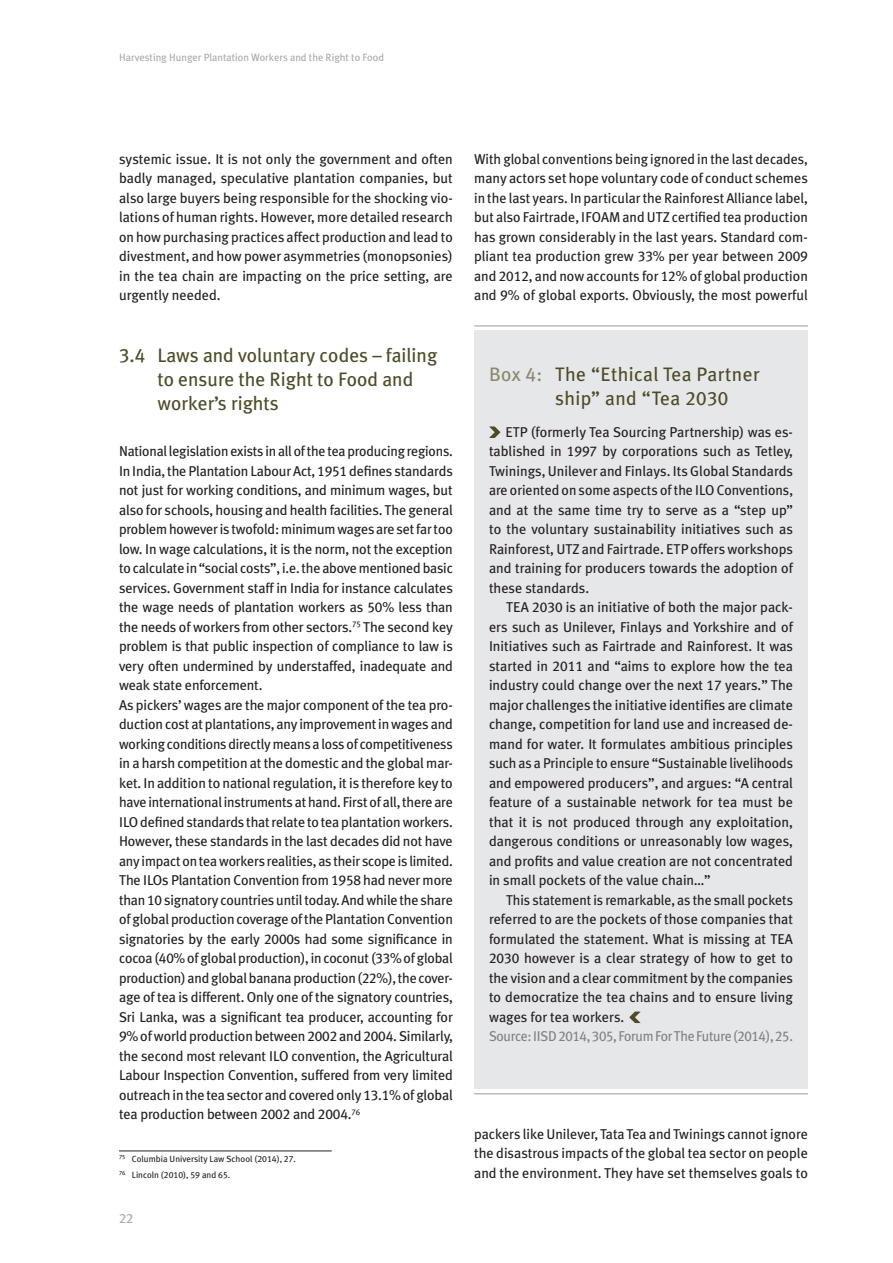
<style>
.page{position:relative;width:893px;height:1263px;background:#fff}
.page>*{position:absolute;margin:0;border:0;box-sizing:border-box;transform-origin:0 0}
.t1{font:19.5px/24px "Meta Plus";color:#4e4c27}
.t2{font:19.5px/24px "Meta Plus";letter-spacing:.02em;color:#4e4c27}
.t3{font:14.25px/19.5px "Meta Plus";letter-spacing:-.01em;color:#231f20;text-align:justify}
.t4{font:13.5px "Meta Plus Book Caps";color:#a8a9ad}
.t5{font:10.5px "Meta Plus";color:#a8a9ad}
.t6{font:9px/16.2px "Meta Plus";color:#231f20}
.s1{font-family:"Meta Plus Book Caps"}
.s2{color:#8b896b}
.s3{font-family:"Meta Plus Book Caps";color:#8b896b}
.s4{color:#808285}
.s5{font-family:"Meta Plus Book Caps";color:#808285}
</style>
<div class="page">
<hr style="left:474px;top:325px;width:334px;height:2px;background:#a8a9ad">
<div style="left:474px;top:331px;width:334px;height:758px;background:#e6e7e9"></div>
<svg style="left:489px;top:426px;width:11px;height:12px"></svg>
<svg style="left:629px;top:1011px;width:12px;height:12px"></svg>
<hr style="left:119px;top:1150px;width:213px;height:1px;background:#231f20">
<hr style="left:474px;top:1093px;width:334px;height:1px;background:#a8a9ad">
<p class="t5" style="left:119px;top:54px;width:267px">Harvesting Hunger Plantation Workers and the Right to Food</p>
<p class="t3" style="left:119px;top:150px;width:335px">systemic issue. It is not only the government and often badly managed, speculative plantation companies, but also large buyers being responsible for the shocking vio&shy;lations of human rights. However, more detailed research on how purchasing practices affect production and lead to divestment, and how power asymmetries (monopsonies) in the tea chain are impacting on the price setting, are urgently needed.</p>
<h1 class="t1" style="left:157px;top:344px;width:281px;text-indent:-38px"><span class="s1">3.4</span> Laws and voluntary codes – failing to ensure the Right to Food and worker’s rights</h1>
<p class="t3" style="left:119px;top:443px;width:335px;text-align:left">National legislation exists in all of the tea producing regions.<br>In India, the Plantation Labour Act, <span class="s1">1951</span> defines standards not just for working conditions, and minimum wages, but also for schools, housing and health facilities. The general problem however is twofold: minimum wages are set far too low. In wage calculations, it is the norm, not the exception to calculate in “social costs”, i.e. the above mentioned basic services. Government staff in India for instance calculates the wage needs of plantation workers as <span class="s1">50</span>% less than the needs of workers from other sectors.<sup>75</sup> The second key problem is that public inspection of compliance to law is very often undermined by understaffed, inadequate and weak state enforcement.<br>As pickers’ wages are the major component of the tea pro&shy;duction cost at plantations, any improvement in wages and working conditions directly means a loss of competitiveness in a harsh competition at the domestic and the global mar&shy;ket. In addition to national regulation, it is therefore key to have international instruments at hand. First of all, there are ILO defined standards that relate to tea plantation workers.<br>However, these standards in the last decades did not have any impact on tea workers realities, as their scope is limited.<br>The ILOs Plantation Convention from <span class="s1">1958</span> had never more than <span class="s1">10</span> signatory countries until today. And while the share of global production coverage of the Plantation Convention signatories by the early <span class="s1">2000</span>s had some significance in cocoa (<span class="s1">40</span>% of global production), in coconut (<span class="s1">33</span>% of global production) and global banana production (<span class="s1">22</span>%), the cover&shy;age of tea is different. Only one of the signatory countries, Sri Lanka, was a significant tea producer, accounting for <span class="s1">9</span>% of world production between <span class="s1">2002</span> and <span class="s1">2004</span>. Similarly, the second most relevant ILO convention, the Agricultural Labour Inspection Convention, suffered from very limited outreach in the tea sector and covered only <span class="s1">13</span>.<span class="s1">1</span>% of global tea production between <span class="s1">2002</span> and <span class="s1">2004</span>.<sup>76</sup></p>
<p class="t6" style="left:119px;top:1151px;width:178px"><sup>75</sup> Columbia University Law School (<span class="s1">2014</span>), <span class="s1">27.<br></span><sup>76</sup> Lincoln (<span class="s1">2010</span>), <span class="s1">59</span> and <span class="s1">65</span>.</p>
<p class="t4" style="left:119px;top:1210px;width:16px">22</p>
<p class="t3" style="left:474px;top:150px;width:335px">With global conventions being ignored in the last decades, many actors set hope voluntary code of conduct schemes in the last years. In particular the Rainforest Alliance label, but also Fairtrade, IFOAM and UTZ certified tea production has grown considerably in the last years. Standard com&shy;pliant tea production grew <span class="s1">33</span>% per year between <span class="s1">2009 </span>and <span class="s1">2012</span>, and now accounts for <span class="s1">12</span>% of global production and <span class="s1">9</span>% of global exports. Obviously, the most powerful</p>
<h1 class="t2" style="left:555px;top:364px;width:206px;text-indent:-66px"><span class="s2">Box</span> <span class="s3">4</span><span class="s2">:</span> The “Ethical Tea Partner ship” and “Tea <span class="s1">2030</span></h1>
<p class="t3" style="left:489px;top:423px;width:306px;text-indent:16px">ETP (formerly Tea Sourcing Partnership) was es&shy;tablished in <span class="s1">1997</span> by corporations such as Tetley, Twinings, Unilever and Finlays. Its Global Standards are oriented on some aspects of the ILO Conventions, and at the same time try to serve as a “step up” to the voluntary sustainability initiatives such as Rainforest, UTZ and Fairtrade. ETP offers workshops and training for producers towards the adoption of these standards.</p>
<p class="t3" style="left:489px;top:599px;width:306px;text-indent:17px">TEA <span class="s1">2030</span> is an initiative of both the major pack&shy;ers such as Unilever, Finlays and Yorkshire and of Initiatives such as Fairtrade and Rainforest. It was started in <span class="s1">2011</span> and “aims to explore how the tea industry could change over the next <span class="s1">17</span> years.” The major challenges the initiative identifies are climate change, competition for land use and increased de&shy;mand for water. It formulates ambitious principles such as a Principle to ensure “Sustainable livelihoods and empowered producers”, and argues: “A central feature of a sustainable network for tea must be that it is not produced through any exploitation, dangerous conditions or unreasonably low wages, and profits and value creation are not concentrated in small pockets of the value chain…”</p>
<p class="t3" style="left:489px;top:891px;width:306px;text-align:left;text-indent:17px">This statement is remarkable, as the small pockets referred to are the pockets of those companies that formulated the statement. What is missing at TEA <span class="s1">2030</span> however is a clear strategy of how to get to the vision and a clear commitment by the companies to democratize the tea chains and to ensure living wages for tea workers.<br><span class="s4">Source: IISD</span> <span class="s5">2014, 305</span><span class="s4">, Forum For The Future (</span><span class="s5">2014</span><span class="s4">),</span> <span class="s5">25</span><span class="s4">.</span></p>
<p class="t3" style="left:474px;top:1125px;width:335px">packers like Unilever, Tata Tea and Twinings cannot ignore the disastrous impacts of the global tea sector on people and the environment. They have set themselves goals to</p>
</div>
